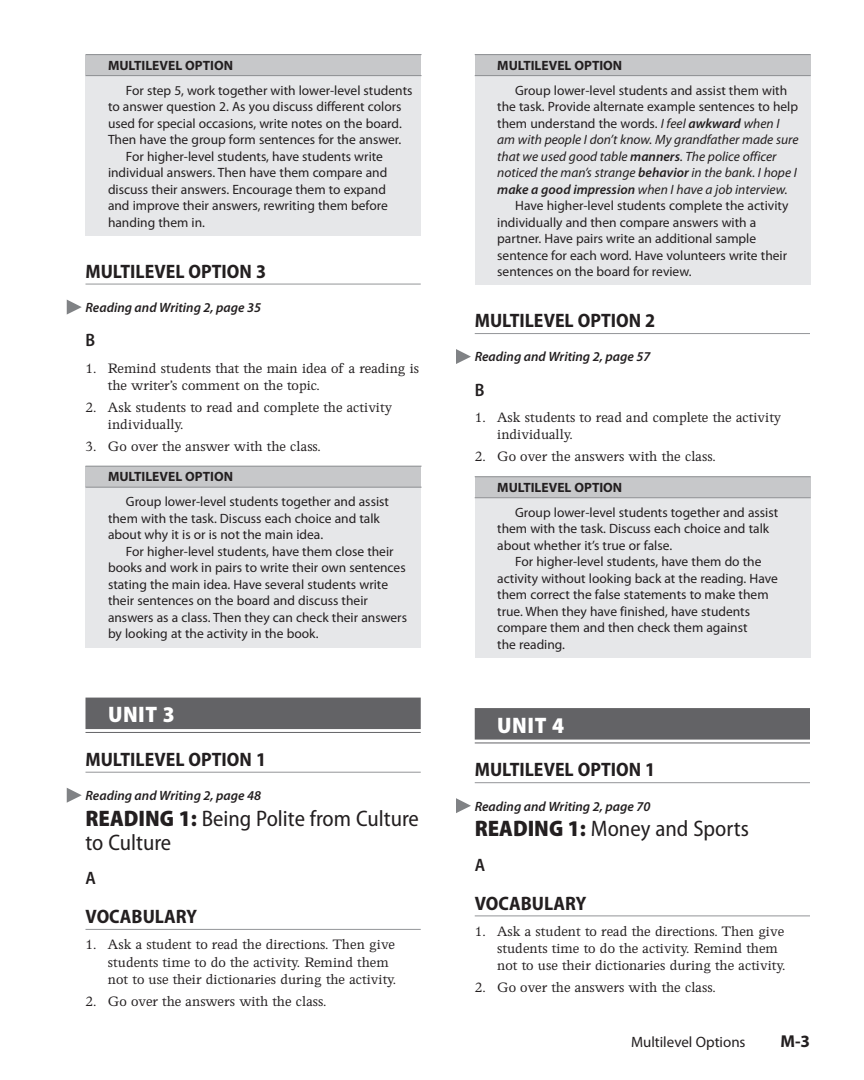
<style>
.page{position:relative;width:864px;height:1080px;background:#fff}
.page>*{position:absolute;margin:0;border:0;box-sizing:border-box;transform-origin:0 0}
.t1{font:semi-condensed 22.5px/24px "Myriad Pro";color:#231f20}
.t2{font:900 semi-condensed 22.5px "Myriad Pro";letter-spacing:.025em;color:#fff}
.t3{font:700 semi-condensed 19.5px "Myriad Pro";color:#231f20}
.t4{font:600 semi-condensed 18px "Myriad Pro";color:#231f20}
.t5{font:700 17.25px "Myriad Pro";color:#231f20}
.t6{font:15.3px/17.2px "Perrywood MT Std";color:#231f20}
.t7{font:15px "Myriad Pro";color:#231f20}
.t8{font:13.5px/16.5px "Myriad Pro";color:#231f20}
.t9{font:italic 13.5px "Myriad Pro";color:#231f20}
.t10{font:italic 600 13.5px "Myriad Pro";color:#231f20}
.t11{font:700 13.5px "Myriad Pro";color:#231f20}
.s1{font-weight:900}
.s2{font-style:italic}
.s3{font-weight:600;font-style:italic}
.s4{font-weight:600}
</style>
<div class="page">
<hr style="left:86px;top:284px;width:335px;height:1px;background:#939598">
<div style="left:86px;top:698px;width:335px;height:31px;background:#636366"></div>
<hr style="left:86px;top:732px;width:335px;height:1px;background:#636366">
<hr style="left:86px;top:772px;width:335px;height:1px;background:#939598">
<hr style="left:86px;top:929px;width:335px;height:1px;background:#939598">
<div style="left:86px;top:55px;width:336px;height:21px;background:#c7c8ca"></div>
<div style="left:86px;top:76px;width:336px;height:160px;background:#e6e7e9"></div>
<hr style="left:86px;top:54px;width:336px;height:1px;background:#939598">
<hr style="left:86px;top:75px;width:336px;height:1px;background:#939598">
<div style="left:86px;top:466px;width:336px;height:21px;background:#c7c8ca"></div>
<div style="left:86px;top:487px;width:336px;height:160px;background:#e6e7e9"></div>
<hr style="left:86px;top:466px;width:336px;height:1px;background:#939598">
<hr style="left:86px;top:487px;width:336px;height:1px;background:#939598">
<svg style="left:67px;top:300px;width:15px;height:15px"></svg>
<svg style="left:67px;top:788px;width:15px;height:15px"></svg>
<hr style="left:475px;top:333px;width:335px;height:1px;background:#939598">
<div style="left:475px;top:708px;width:335px;height:32px;background:#636366"></div>
<hr style="left:475px;top:743px;width:335px;height:1px;background:#636366">
<hr style="left:475px;top:782px;width:335px;height:1px;background:#939598">
<hr style="left:475px;top:916px;width:335px;height:1px;background:#939598">
<div style="left:475px;top:55px;width:336px;height:21px;background:#c7c8ca"></div>
<div style="left:475px;top:76px;width:336px;height:209px;background:#e6e7e9"></div>
<hr style="left:475px;top:54px;width:336px;height:1px;background:#939598">
<hr style="left:475px;top:75px;width:336px;height:1px;background:#939598">
<div style="left:475px;top:477px;width:336px;height:21px;background:#c7c8ca"></div>
<div style="left:475px;top:498px;width:336px;height:160px;background:#e6e7e9"></div>
<hr style="left:475px;top:476px;width:336px;height:1px;background:#939598">
<hr style="left:475px;top:497px;width:336px;height:1px;background:#939598">
<svg style="left:456px;top:349px;width:15px;height:15px"></svg>
<svg style="left:456px;top:798px;width:15px;height:15px"></svg>
<p class="t11" style="left:108px;top:56px;width:127px">MULTILEVEL OPTION</p>
<p class="t8" style="left:126px;top:82px;width:288px">For step 5, work together with lower-level students</p>
<p class="t8" style="left:108px;top:98px;width:295px">to answer question 2. As you discuss different colors</p>
<p class="t8" style="left:108px;top:115px;width:295px">used for special occasions, write notes on the board.</p>
<p class="t8" style="left:108px;top:131px;width:295px">Then have the group form sentences for the answer.</p>
<p class="t8" style="left:126px;top:148px;width:259px">For higher-level students, have students write</p>
<p class="t8" style="left:108px;top:164px;width:281px">individual answers. Then have them compare and</p>
<p class="t8" style="left:108px;top:181px;width:279px">discuss their answers. Encourage them to expand</p>
<p class="t8" style="left:108px;top:197px;width:281px">and improve their answers, rewriting them before</p>
<p class="t8" style="left:108px;top:214px;width:99px">handing them in.</p>
<h2 class="t3" style="left:86px;top:259px;width:182px">MULTILEVEL OPTION 3</h2>
<p class="t10" style="left:86px;top:299px;width:177px">Reading and Writing 2, page 35</p>
<h3 class="t4" style="left:86px;top:329px;width:11px">B</h3>
<p class="t6" style="left:108px;top:359px;width:313px;text-indent:-22px">1. Remind students that the main idea of a reading is the writer’s comment on the topic.</p>
<p class="t6" style="left:108px;top:398px;width:286px;text-indent:-22px">2. Ask students to read and complete the activity individually.</p>
<p class="t6" style="left:86px;top:437px;width:237px">3. Go over the answer with the class.</p>
<p class="t11" style="left:108px;top:468px;width:127px">MULTILEVEL OPTION</p>
<p class="t8" style="left:108px;top:493px;width:282px;text-indent:18px">Group lower-level students together and assist them with the task. Discuss each choice and talk about why it is or is not the main idea.</p>
<p class="t8" style="left:108px;top:543px;width:301px;text-indent:18px">For higher-level students, have them close their books and work in pairs to write their own sentences stating the main idea. Have several students write their sentences on the board and discuss their answers as a class. Then they can check their answers by looking at the activity in the book.</p>
<h1 class="t2" style="left:108px;top:700px;width:69px">UNIT 3</h1>
<h2 class="t3" style="left:86px;top:747px;width:182px">MULTILEVEL OPTION 1</h2>
<p class="t10" style="left:86px;top:787px;width:177px">Reading and Writing 2, page 48</p>
<h1 class="t1" style="left:86px;top:806px;width:335px"><span class="s1">READING 1:</span> Being Polite from Culture to Culture</h1>
<h3 class="t4" style="left:86px;top:867px;width:12px">A</h3>
<h2 class="t3" style="left:86px;top:904px;width:113px">VOCABULARY</h2>
<p class="t6" style="left:108px;top:936px;width:290px;text-indent:-22px">1. Ask a student to read the directions. Then give students time to do the activity. Remind them not to use their dictionaries during the activity.</p>
<p class="t6" style="left:86px;top:992px;width:242px">2. Go over the answers with the class.</p>
<p class="t11" style="left:497px;top:56px;width:127px">MULTILEVEL OPTION</p>
<p class="t8" style="left:515px;top:82px;width:273px">Group lower-level students and assist them with</p>
<p class="t8" style="left:497px;top:98px;width:302px">the task. Provide alternate example sentences to help</p>
<p class="t8" style="left:497px;top:115px;width:284px">them understand the words. <span class="s2">I feel</span> <span class="s3">awkward</span> <span class="s2">when I</span></p>
<p class="t9" style="left:497px;top:131px;width:303px">am with people I don’t know. My grandfather made sure</p>
<p class="t9" style="left:497px;top:148px;width:281px">that we used good table <span class="s4">manners</span>. The police officer</p>
<p class="t9" style="left:497px;top:164px;width:301px">noticed the man’s strange <span class="s4">behavior</span> in the bank. I hope I</p>
<p class="t9" style="left:497px;top:181px;width:292px"><span class="s4">make a good impression</span> when I have a job interview.</p>
<p class="t8" style="left:515px;top:197px;width:275px">Have higher-level students complete the activity</p>
<p class="t8" style="left:497px;top:214px;width:261px">individually and then compare answers with a</p>
<p class="t8" style="left:497px;top:230px;width:261px">partner. Have pairs write an additional sample</p>
<p class="t8" style="left:497px;top:247px;width:291px">sentence for each word. Have volunteers write their</p>
<p class="t8" style="left:497px;top:263px;width:196px">sentences on the board for review.</p>
<h2 class="t3" style="left:475px;top:308px;width:182px">MULTILEVEL OPTION 2</h2>
<p class="t10" style="left:475px;top:348px;width:177px">Reading and Writing 2, page 57</p>
<h3 class="t4" style="left:475px;top:379px;width:11px">B</h3>
<p class="t6" style="left:497px;top:409px;width:286px;text-indent:-22px">1. Ask students to read and complete the activity individually.</p>
<p class="t6" style="left:475px;top:448px;width:242px">2. Go over the answers with the class.</p>
<p class="t11" style="left:497px;top:478px;width:127px">MULTILEVEL OPTION</p>
<p class="t8" style="left:497px;top:504px;width:282px;text-indent:18px">Group lower-level students together and assist them with the task. Discuss each choice and talk about whether it’s true or false.</p>
<p class="t8" style="left:497px;top:553px;width:282px;text-indent:18px">For higher-level students, have them do the activity without looking back at the reading. Have them correct the false statements to make them true. When they have finished, have students compare them and then check them against<br>the reading.</p>
<h1 class="t2" style="left:497px;top:710px;width:69px">UNIT 4</h1>
<h2 class="t3" style="left:475px;top:757px;width:182px">MULTILEVEL OPTION 1</h2>
<p class="t10" style="left:475px;top:797px;width:177px">Reading and Writing 2, page 70</p>
<h1 class="t1" style="left:475px;top:816px;width:276px"><span class="s1">READING 1:</span> Money and Sports</h1>
<h3 class="t4" style="left:475px;top:853px;width:12px">A</h3>
<h2 class="t3" style="left:475px;top:890px;width:113px">VOCABULARY</h2>
<p class="t6" style="left:497px;top:922px;width:290px;text-indent:-22px">1. Ask a student to read the directions. Then give students time to do the activity. Remind them not to use their dictionaries during the activity.</p>
<p class="t6" style="left:475px;top:979px;width:242px">2. Go over the answers with the class.</p>
<p class="t7" style="left:631px;top:1033px;width:116px">Multilevel Options</p>
<p class="t5" style="left:780px;top:1030px;width:31px">M-3</p>
</div>
